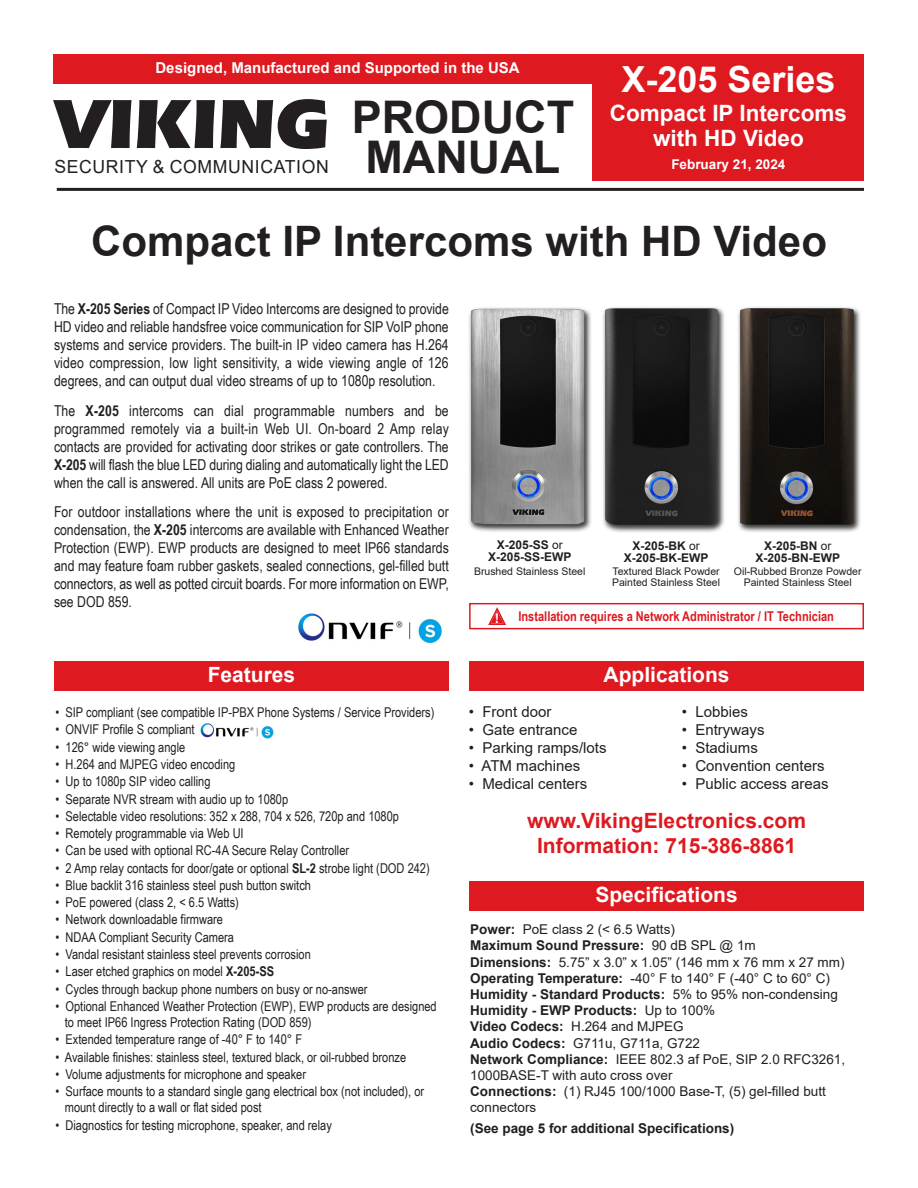
<style>
.page{position:relative;width:918px;height:1188px;background:#fff}
.page>*{position:absolute;margin:0;border:0;box-sizing:border-box;transform-origin:0 0}
.t1{font:900 72px "Eras ITC";color:#231f20;scale:.95 1}
.t2{font:700 45px/40.5px "Arial";color:#231f20;text-align:center}
.t3{font:700 42px "Arial";color:#231f20}
.t4{font:700 36px "Arial";color:#fff}
.t5{font:700 22.5px/25.5px "Arial";color:#fff;text-align:center}
.t6{font:700 21px/25.2px "Arial";color:#de1920;text-align:center}
.t7{font:700 21px "Arial";color:#fff}
.t8{font:18px "Arial";letter-spacing:.035em;color:#231f20}
.t9{font:15px/18px "Arial Narrow";color:#231f20;text-align:justify}
.t10{font:15px "Arial";color:#231f20}
.t11{font:700 15px "Arial";color:#fff}
.t12{font:13.5px/16.2px "Arial Narrow";color:#231f20}
.t13{font:13.5px/16.2px "Arial";color:#231f20}
.t14{font:700 13.5px "Arial Narrow";color:#de1920}
.t15{font:700 13.5px "Arial";color:#231f20}
.t16{font:700 13.5px "Arial";color:#fff}
.t17{font:700 12px/12px "Arial";color:#231f20;text-align:center}
.t18{font:10.5px/10.5px "Arial";color:#231f20}
.s1{font-weight:700}
.s2{font-weight:400}
</style>
<div class="page">
<div style="left:54px;top:661px;width:395px;height:29px;background:#de1920"></div>
<div style="left:469px;top:662px;width:395px;height:29px;background:#de1920"></div>
<div style="left:469px;top:881px;width:395px;height:29px;background:#de1920"></div>
<div style="left:54px;top:54px;width:810px;height:29px;background:#de1920"></div>
<hr style="left:57px;top:188px;width:807px;height:3px;background:#231f20">
<div style="left:593px;top:61px;width:271px;height:120px;background:#de1920"></div>
<div style="left:469px;top:603px;width:395px;height:26px;border:2px solid #de1920"></div>
<svg style="left:488px;top:607px;width:18px;height:18px"></svg>
<img style="left:469px;top:307px;width:122px;height:225px">
<img style="left:603px;top:307px;width:122px;height:225px">
<svg style="left:738px;top:307px;width:123px;height:225px;background:#322f2d"></svg>
<img style="left:298px;top:613px;width:144px;height:31px">
<img style="left:200px;top:723px;width:74px;height:16px">
<p class="t11" style="left:155px;top:60px;width:366px">Designed, Manufactured and Supported in the USA</p>
<h3 class="t4" style="left:621px;top:60px;width:216px">X-205 Series</h3>
<h3 class="t5" style="left:610px;top:100px;width:239px">Compact IP Intercoms with HD Video</h3>
<h1 class="t1" style="left:54px;top:82px;width:292px">VIKING</h1>
<h3 class="t8" style="left:54px;top:157px;width:276px">SECURITY &amp; COMMUNICATION</h3>
<p class="t16" style="left:671px;top:157px;width:116px">February 21, 2024</p>
<h2 class="t2" style="left:352px;top:97px;width:224px">PRODUCT<br>MANUAL</h2>
<h3 class="t3" style="left:91px;top:218px;width:737px">Compact IP Intercoms with HD Video</h3>
<p class="t9" style="left:54px;top:300px;width:396px">The <span class="s1">X-205 Series</span> of Compact IP Video Intercoms are designed to provide HD video and reliable handsfree voice communication for SIP VoIP phone systems and service providers. The built-in IP video camera has H.264 video compression, low light sensitivity, a wide viewing angle of 126 degrees, and can output dual video streams of up to 1080p resolution.</p>
<p class="t9" style="left:54px;top:401px;width:396px">The <span class="s1">X-205</span> intercoms can dial programmable numbers and be programmed remotely via a built-in Web UI. On-board 2 Amp relay contacts are provided for activating door strikes or gate controllers. The <span class="s1">X-205</span> will flash the blue LED during dialing and automatically light the LED when the call is answered. All units are PoE class 2 powered.</p>
<p class="t9" style="left:54px;top:503px;width:396px">For outdoor installations where the unit is exposed to precipitation or condensation, the <span class="s1">X-205</span> intercoms are available with Enhanced Weather Protection (EWP). EWP products are designed to meet IP66 standards and may feature foam rubber gaskets, sealed connections, gel-filled butt connectors, as well as potted circuit boards. For more information on EWP, see DOD 859.</p>
<p class="t17" style="left:488px;top:539px;width:85px">X-205-SS <span class="s2">or<br></span>X-205-SS-EWP</p>
<p class="t18" style="left:474px;top:566px;width:113px">Brushed Stainless Steel</p>
<p class="t17" style="left:624px;top:540px;width:86px">X-205-BK <span class="s2">or<br></span>X-205-BK-EWP</p>
<p class="t18" style="left:612px;top:566px;width:109px">Textured Black Powder<br>Painted Stainless Steel</p>
<p class="t17" style="left:755px;top:540px;width:86px">X-205-BN <span class="s2">or<br></span>X-205-BN-EWP</p>
<p class="t18" style="left:734px;top:566px;width:129px;text-align:center">Oil-Rubbed Bronze Powder<br>Painted Stainless Steel</p>
<p class="t16" style="left:495px;top:611px;width:6px">!</p>
<p class="t14" style="left:518px;top:608px;width:317px">Installation requires a Network Administrator / IT Technician</p>
<h3 class="t7" style="left:208px;top:663px;width:89px">Features</h3>
<h3 class="t7" style="left:604px;top:663px;width:128px">Applications</h3>
<p class="t12" style="left:56px;top:704px;width:380px">• SIP compliant (see compatible IP-PBX Phone Systems / Service Providers)</p>
<p class="t12" style="left:56px;top:721px;width:141px">• ONVIF Profile S compliant</p>
<p class="t12" style="left:56px;top:739px;width:131px">• 126° wide viewing angle</p>
<p class="t12" style="left:56px;top:756px;width:181px">• H.264 and MJPEG video encoding</p>
<p class="t12" style="left:56px;top:773px;width:157px">• Up to 1080p SIP video calling</p>
<p class="t12" style="left:56px;top:791px;width:234px">• Separate NVR stream with audio up to 1080p</p>
<p class="t12" style="left:56px;top:808px;width:345px">• Selectable video resolutions: 352 x 288, 704 x 526, 720p and 1080p</p>
<p class="t12" style="left:56px;top:825px;width:190px">• Remotely programmable via Web UI</p>
<p class="t12" style="left:56px;top:842px;width:295px">• Can be used with optional RC-4A Secure Relay Controller</p>
<p class="t12" style="left:56px;top:860px;width:376px">• 2 Amp relay contacts for door/gate or optional <span class="s1">SL-2</span> strobe light (DOD 242)</p>
<p class="t12" style="left:56px;top:877px;width:257px">• Blue backlit 316 stainless steel push button switch</p>
<p class="t12" style="left:56px;top:894px;width:185px">• PoE powered (class 2, &lt; 6.5 Watts)</p>
<p class="t12" style="left:56px;top:912px;width:169px">• Network downloadable firmware</p>
<p class="t12" style="left:56px;top:929px;width:180px">• NDAA Compliant Security Camera</p>
<p class="t12" style="left:56px;top:946px;width:257px">• Vandal resistant stainless steel prevents corrosion</p>
<p class="t12" style="left:56px;top:963px;width:220px">• Laser etched graphics on model <span class="s1">X-205-SS</span></p>
<p class="t12" style="left:56px;top:981px;width:314px">• Cycles through backup phone numbers on busy or no-answer</p>
<p class="t12" style="left:65px;top:998px;width:374px;text-indent:-9px">• Optional Enhanced Weather Protection (EWP), EWP products are designed to meet IP66 Ingress Protection Rating (DOD 859)</p>
<p class="t12" style="left:56px;top:1031px;width:248px">• Extended temperature range of -40° F to 140° F</p>
<p class="t12" style="left:56px;top:1049px;width:352px">• Available finishes: stainless steel, textured black, or oil-rubbed bronze</p>
<p class="t12" style="left:56px;top:1066px;width:252px">• Volume adjustments for microphone and speaker</p>
<p class="t12" style="left:65px;top:1083px;width:361px;text-indent:-9px">• Surface mounts to a standard single gang electrical box (not included) , or mount directly to a wall or flat sided post</p>
<p class="t12" style="left:56px;top:1117px;width:278px">• Diagnostics for testing microphone, speaker, and relay</p>
<p class="t10" style="left:469px;top:703px;width:84px">• Front door</p>
<p class="t10" style="left:469px;top:721px;width:110px">• Gate entrance</p>
<p class="t10" style="left:469px;top:739px;width:139px">• Parking ramps/lots</p>
<p class="t10" style="left:469px;top:757px;width:113px">• ATM machines</p>
<p class="t10" style="left:469px;top:775px;width:120px">• Medical centers</p>
<p class="t10" style="left:682px;top:703px;width:68px">• Lobbies</p>
<p class="t10" style="left:682px;top:721px;width:84px">• Entryways</p>
<p class="t10" style="left:682px;top:739px;width:78px">• Stadiums</p>
<p class="t10" style="left:682px;top:757px;width:144px">• Convention centers</p>
<p class="t10" style="left:682px;top:775px;width:148px">• Public access areas</p>
<h3 class="t6" style="left:527px;top:808px;width:280px">www.VikingElectronics.com<br>Information: 715-386-8861</h3>
<h3 class="t7" style="left:595px;top:883px;width:144px">Specifications</h3>
<p class="t13" style="left:470px;top:921px;width:376px"><span class="s1">Power:</span> PoE class 2 (&lt; 6.5 Watts)<br><span class="s1">Maximum Sound Pressure:</span> 90 dB SPL @ 1m<br><span class="s1">Dimensions:</span> 5.75” x 3.0” x 1.05” (146 mm x 76 mm x 27 mm)<br><span class="s1">Operating Temperature:</span> -40° F to 140° F (-40° C to 60° C)<br><span class="s1">Humidity - Standard Products:</span> 5% to 95% non-condensing <span class="s1">Humidity - EWP Products:</span> Up to 100%<br><span class="s1">Video Codecs:</span> H.264 and MJPEG<br><span class="s1">Audio Codecs:</span> G711u, G711a, G722<br><span class="s1">Network Compliance:</span> IEEE 802.3 af PoE, SIP 2.0 RFC3261, 1000BASE-T with auto cross over<br><span class="s1">Connections:</span> (1) RJ45 100/1000 Base-T, (5) gel-filled butt connectors</p>
<p class="t15" style="left:470px;top:1121px;width:266px">(See page 5 for additional Specifications)</p>
</div>
